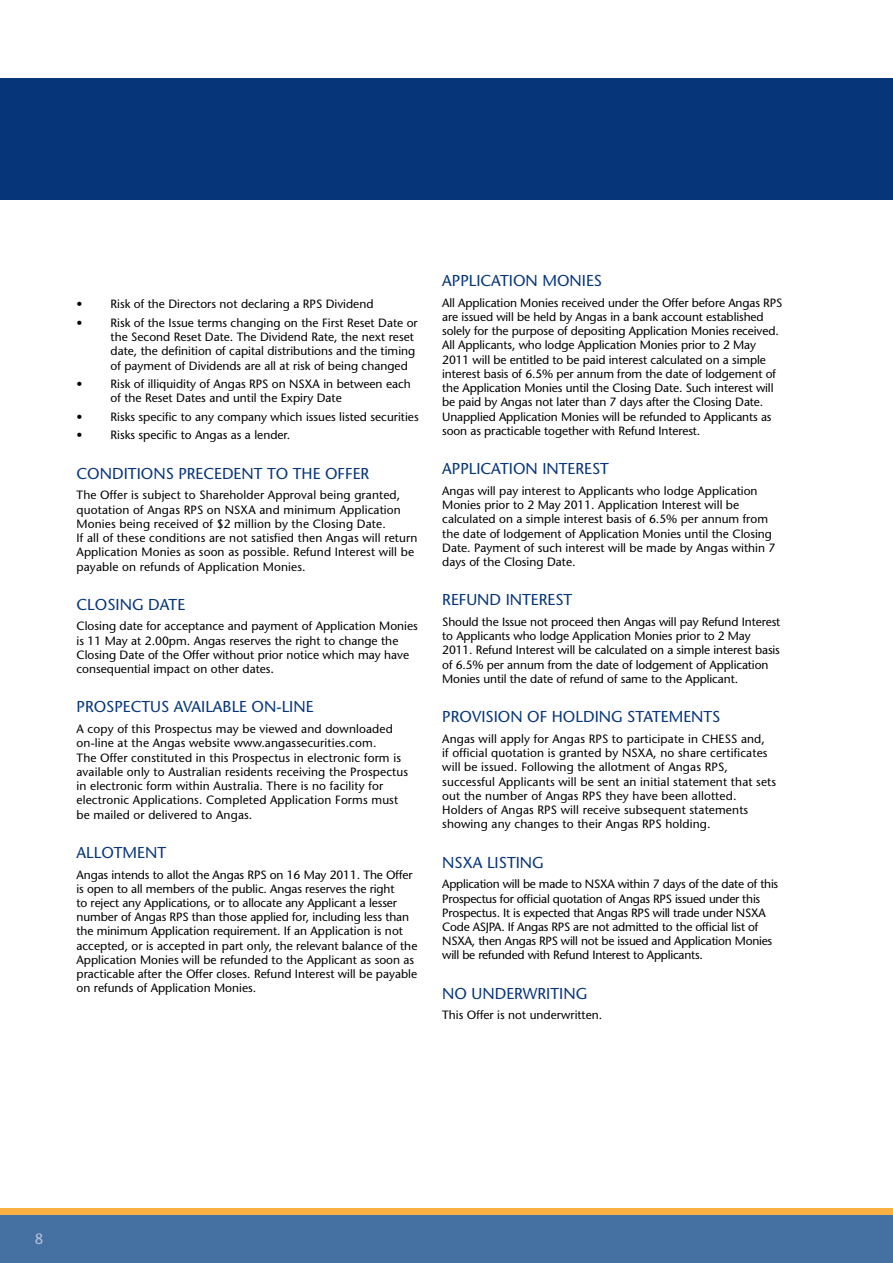
<style>
.page{position:relative;width:893px;height:1263px;background:#fff}
.page>*{position:absolute;margin:0;border:0;box-sizing:border-box;transform-origin:0 0}
.t1{font:15.75px "Stone Sans";color:#06357a}
.t2{font:15px "Stone Sans";color:#b4c2d7}
.t3{font:12px/14.2px "Stone Sans";color:#000}
.t4{font:12px/14.2px "Stone Sans";letter-spacing:-.02em;color:#000}
.s1{font-size:12.75px}
</style>
<div class="page">
<div style="left:0;top:1215px;width:893px;height:48px;background:#4570a2"></div>
<div style="left:0;top:78px;width:893px;height:122px;background:#06357a"></div>
<div style="left:0;top:1208px;width:893px;height:7px;background:#fbb042"></div>
<p class="t3" style="left:77px;top:297px;width:298px">• Risk of the Directors not declaring a RPS Dividend</p>
<p class="t3" style="left:111px;top:316px;width:309px;text-indent:-34px">• Risk of the Issue terms changing on the First Reset Date or the Second Reset Date. The Dividend Rate, the next reset date, the definition of capital distributions and the timing of payment of Dividends are all at risk of being changed</p>
<p class="t3" style="left:111px;top:377px;width:302px;text-indent:-34px">• Risk of illiquidity of Angas RPS on NSXA in between each of the Reset Dates and until the Expiry Date</p>
<p class="t3" style="left:77px;top:410px;width:344px">• Risks specific to any company which issues listed securities</p>
<p class="t3" style="left:77px;top:428px;width:215px">• Risks specific to Angas as a lender.</p>
<h1 class="t1" style="left:77px;top:464px;width:294px">CONDITIONS PRECEDENT TO THE OFFER</h1>
<p class="t3" style="left:77px;top:488px;width:342px">The Offer is subject to Shareholder Approval being granted, quotation of Angas RPS on NSXA and minimum Application Monies being received of $2 million by the Closing Date.<br>If all of these conditions are not satisfied then Angas will return Application Monies as soon as possible. Refund Interest will be payable on refunds of Application Monies.</p>
<h1 class="t1" style="left:77px;top:595px;width:110px">CLOSING DATE</h1>
<p class="t3" style="left:77px;top:619px;width:343px">Closing date for acceptance and payment of Application Monies is 11 May at 2.00pm. Angas reserves the right to change the Closing Date of the Offer without prior notice which may have consequential impact on other dates<span class="s1">.</span></p>
<h1 class="t1" style="left:77px;top:698px;width:239px">PROSPECTUS AVAILABLE ON-LINE</h1>
<p class="t3" style="left:77px;top:722px;width:333px">A copy of this Prospectus may be viewed and downloaded on-line at the Angas website www.angassecurities.com.<br>The Offer constituted in this Prospectus in electronic form is available only to Australian residents receiving the Prospectus in electronic form within Australia. There is no facility for electronic Applications. Completed Application Forms must be mailed or delivered to Angas.</p>
<h1 class="t1" style="left:77px;top:843px;width:91px">ALLOTMENT</h1>
<p class="t3" style="left:77px;top:867px;width:342px">Angas intends to allot the Angas RPS on 16 May 2011. The Offer is open to all members of the public. Angas reserves the right<br>to reject any Applications, or to allocate any Applicant a lesser number of Angas RPS than those applied for, including less than the minimum Application requirement. If an Application is not accepted, or is accepted in part only, the relevant balance of the Application Monies will be refunded to the Applicant as soon as practicable after the Offer closes. Refund Interest will be payable on refunds of Application Monies.</p>
<h1 class="t1" style="left:442px;top:271px;width:161px">APPLICATION MONIES</h1>
<p class="t3" style="left:442px;top:295px;width:342px">All Application Monies received under the Offer before Angas RPS are issued will be held by Angas in a bank account established solely for the purpose of depositing Application Monies received.<br>All Applicants, who lodge Application Monies prior to 2 May 2011 will be entitled to be paid interest calculated on a simple interest basis of 6.5% per annum from the date of lodgement of the Application Monies until the Closing Date. Such interest will be paid by Angas not later than 7 days after the Closing Date.<br>Unapplied Application Monies will be refunded to Applicants as soon as practicable together with Refund Interest.</p>
<h1 class="t1" style="left:442px;top:459px;width:168px">APPLICATION INTEREST</h1>
<p class="t3" style="left:442px;top:483px;width:335px">Angas will pay interest to Applicants who lodge Application Monies prior to 2 May 2011. Application Interest will be calculated on a simple interest basis of 6.5% per annum from the date of lodgement of Application Monies until the Closing Date. Payment of such interest will be made by Angas within 7 days of the Closing Date.</p>
<h1 class="t1" style="left:442px;top:590px;width:132px">REFUND INTEREST</h1>
<p class="t3" style="left:442px;top:615px;width:340px">Should the Issue not proceed then Angas will pay Refund Interest to Applicants who lodge Application Monies prior to 2 May 2011. Refund Interest will be calculated on a simple interest basis of 6.5% per annum from the date of lodgement of Application Monies until the date of refund of same to the Applicant.</p>
<h1 class="t1" style="left:442px;top:707px;width:280px">PROVISION OF HOLDING STATEMENTS</h1>
<p class="t3" style="left:442px;top:731px;width:335px">Angas will apply for Angas RPS to participate in CHESS and,<br>if official quotation is granted by NSXA, no share certificates will be issued. Following the allotment of Angas RPS, successful Applicants will be sent an initial statement that sets out the number of Angas RPS they have been allotted.<br>Holders of Angas RPS will receive subsequent statements showing any changes to their Angas RPS holding.</p>
<h1 class="t1" style="left:442px;top:853px;width:103px">NSXA LISTING</h1>
<p class="t4" style="left:442px;top:877px;width:338px">Application will be made to NSXA within 7 days of the date of this Prospectus for official quotation of Angas RPS issued under this Prospectus. It is expected that Angas RPS will trade under NSXA Code ASJPA. If Angas RPS are not admitted to the official list of NSXA, then Angas RPS will not be issued and Application Monies will be refunded with Refund Interest to Applicants.</p>
<h1 class="t1" style="left:442px;top:984px;width:147px">NO UNDERWRITING</h1>
<p class="t3" style="left:442px;top:1008px;width:162px">This Offer is not underwritten.</p>
<p class="t2" style="left:35px;top:1229px;width:10px">8</p>
</div>
